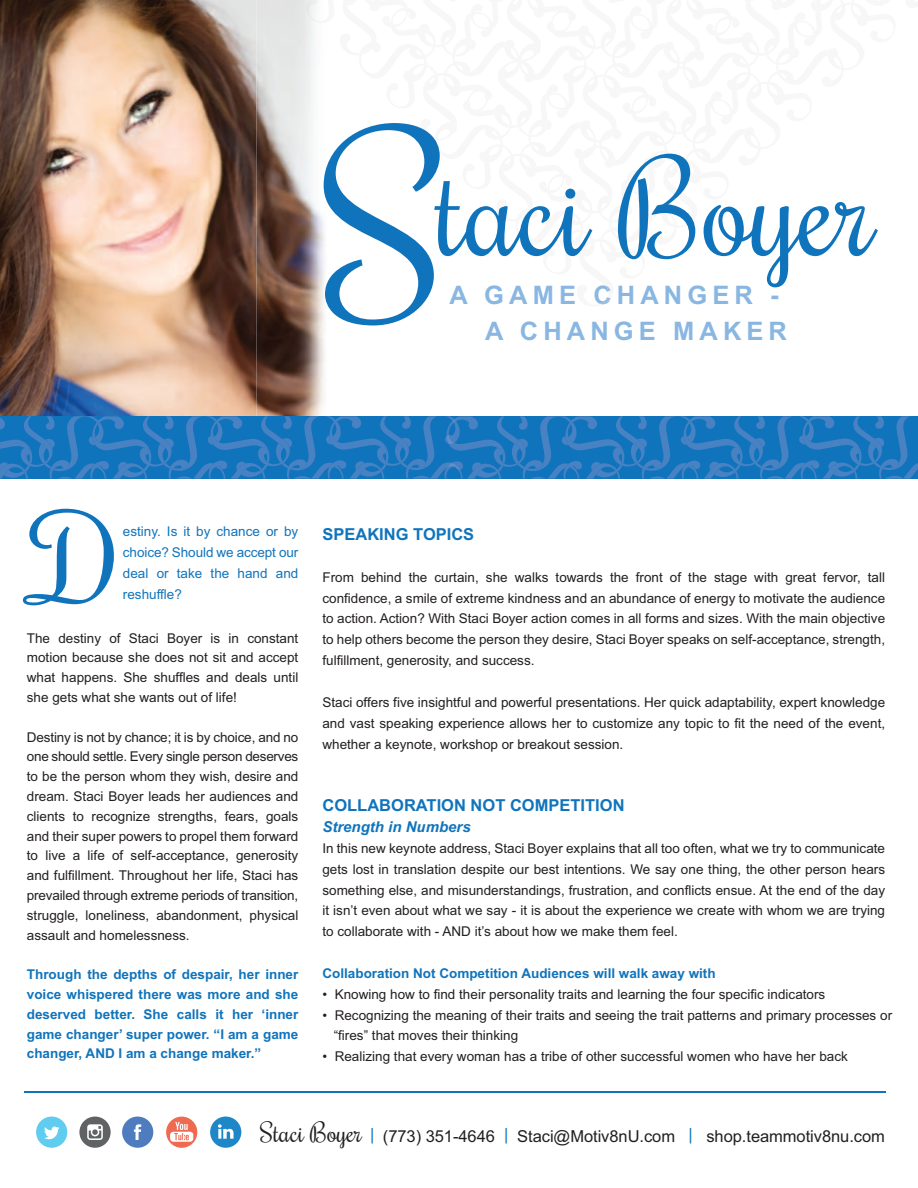
<style>
.page{position:relative;width:918px;height:1188px;background:#fff}
.page>*{position:absolute;margin:0;border:0;box-sizing:border-box;transform-origin:0 0}
.t1{font:124.95px "Rochester";color:#1074bc}
.t2{font:113.1px "Rochester";color:#1074bc}
.t3{font:700 25.5px/35.8px "Arial";letter-spacing:.2em;color:#8ab7e2}
.t4{font:16.5px "Arial";letter-spacing:-.005em;color:#231f20}
.t5{font:700 16.5px "Arial";color:#1074bc}
.t6{font:italic 700 15px "Arial";color:#1074bc}
.t7{font:13.5px/19.8px "Arial";color:#231f20;text-align:justify}
.t8{font:700 13.5px/19.8px "Arial";color:#1074bc;text-align:justify}
.t9{font:13.5px/21px "Arial";color:#1074bc;text-align:justify}
.s1{color:#97badf}
.s2{font-family:"Rochester";font-size:25.5px}
.s3{color:#1074bc}
</style>
<div class="page">
<img style="left:0;top:0;width:324px;height:416px">
<img style="left:307px;top:356px;width:17px;height:60px">
<hr style="left:25px;top:1091px;width:861px;height:1px;background:#1074bc">
<div style="left:36px;top:1117px;width:31px;height:31px;background:#60ccf0;border-radius:50%"></div>
<svg style="left:44px;top:1127px;width:16px;height:12px"></svg>
<div style="left:122px;top:1117px;width:31px;height:31px;background:#4e7cbf;border-radius:50%"></div>
<svg style="left:134px;top:1124px;width:7px;height:16px"></svg>
<div style="left:166px;top:1117px;width:31px;height:31px;background:#ee6b52;border-radius:50%"></div>
<svg style="left:170px;top:1122px;width:23px;height:20px"></svg>
<div style="left:210px;top:1117px;width:31px;height:31px;background:#1e87c8;border-radius:50%"></div>
<svg style="left:218px;top:1124px;width:16px;height:15px"></svg>
<div style="left:79px;top:1117px;width:32px;height:31px;background:#5f6364;border-radius:50%"></div>
<svg style="left:87px;top:1124px;width:16px;height:16px"></svg>
<svg style="left:0;top:416px;width:918px;height:63px;background:#2178be"></svg>
<img style="left:306px;top:0;width:18px;height:23px">
<svg style="left:322px;top:122px;width:3px;height:204px"></svg>
<h1 class="t1" style="left:438px;top:140px;width:439px">taci Boyer</h1>
<h3 class="t3" style="left:450px;top:278px;width:128px">A GAME</h3>
<h3 class="t3" style="left:485px;top:278px;width:303px;text-indent:108px"><span class="s1">C</span>HANGER -<br>A CHANGE MAKER</h3>
<h2 class="t2" style="left:35px;top:496px;width:87px">D</h2>
<p class="t9" style="left:123px;top:521px;width:177px">estiny. Is it by chance or by choice? Should we accept our deal or take the hand and reshuffle?</p>
<p class="t7" style="left:27px;top:628px;width:273px">The destiny of Staci Boyer is in constant motion because she does not sit and accept what happens. She shuffles and deals until she gets what she wants out of life!</p>
<p class="t7" style="left:27px;top:727px;width:273px">Destiny is not by chance; it is by choice, and no one should settle. Every single person deserves to be the person whom they wish, desire and dream. Staci Boyer leads her audiences and clients to recognize strengths, fears, goals and their super powers to propel them forward to live a life of self-acceptance, generosity and fulfillment. Throughout her life, Staci has prevailed through extreme periods of transition, struggle, loneliness, abandonment, physical assault and homelessness.</p>
<p class="t8" style="left:27px;top:965px;width:273px">Through the depths of despair, her inner voice whispered there was more and she deserved better. She calls it her ‘inner game changer’ super power. “I am a game changer, AND I am a change maker.”</p>
<p class="t5" style="left:322px;top:523px;width:153px">SPEAKING TOPICS</p>
<p class="t7" style="left:322px;top:567px;width:564px;line-height:20.9px">From behind the curtain, she walks towards the front of the stage with great fervor, tall confidence, a smile of extreme kindness and an abundance of energy to motivate the audience to action. Action? With Staci Boyer action comes in all forms and sizes. With the main objective to help others become the person they desire, Staci Boyer speaks on self-acceptance, strength, fulfillment, generosity, and success.</p>
<p class="t7" style="left:322px;top:692px;width:564px;line-height:20.9px">Staci offers five insightful and powerful presentations. Her quick adaptability, expert knowledge and vast speaking experience allows her to customize any topic to fit the need of the event, whether a keynote, workshop or breakout session.</p>
<p class="t5" style="left:322px;top:794px;width:304px">COLLABORATION NOT COMPETITION</p>
<p class="t6" style="left:322px;top:817px;width:150px">Strength in Numbers</p>
<p class="t7" style="left:322px;top:838px;width:564px;line-height:20.9px">In this new keynote address, Staci Boyer explains that all too often, what we try to communicate gets lost in translation despite our best intentions. We say one thing, the other person hears something else, and misunderstandings, frustration, and conflicts ensue. At the end of the day it isn’t even about what we say - it is about the experience we create with whom we are trying to collaborate with - AND it’s about how we make them feel.</p>
<p class="t8" style="left:322px;top:964px;width:395px">Collaboration Not Competition Audiences will walk away with</p>
<p class="t7" style="left:322px;top:984px;width:504px">• Knowing how to find their personality traits and learning the four specific indicators</p>
<p class="t7" style="left:334px;top:1005px;width:560px;line-height:20.9px;text-indent:-11px">• Recognizing the meaning of their traits and seeing the trait patterns and primary processes or “fires” that moves their thinking</p>
<p class="t7" style="left:322px;top:1047px;width:527px">• Realizing that every woman has a tribe of other successful women who have her back</p>
<p class="t4" style="left:260px;top:1125px;width:626px"><span class="s2">Staci Boyer</span> <span class="s3">|</span> (773) 351-4646 <span class="s3">|</span> Staci@Motiv8nU.com <span class="s3">|</span> shop.teammotiv8nu.com</p>
</div>
